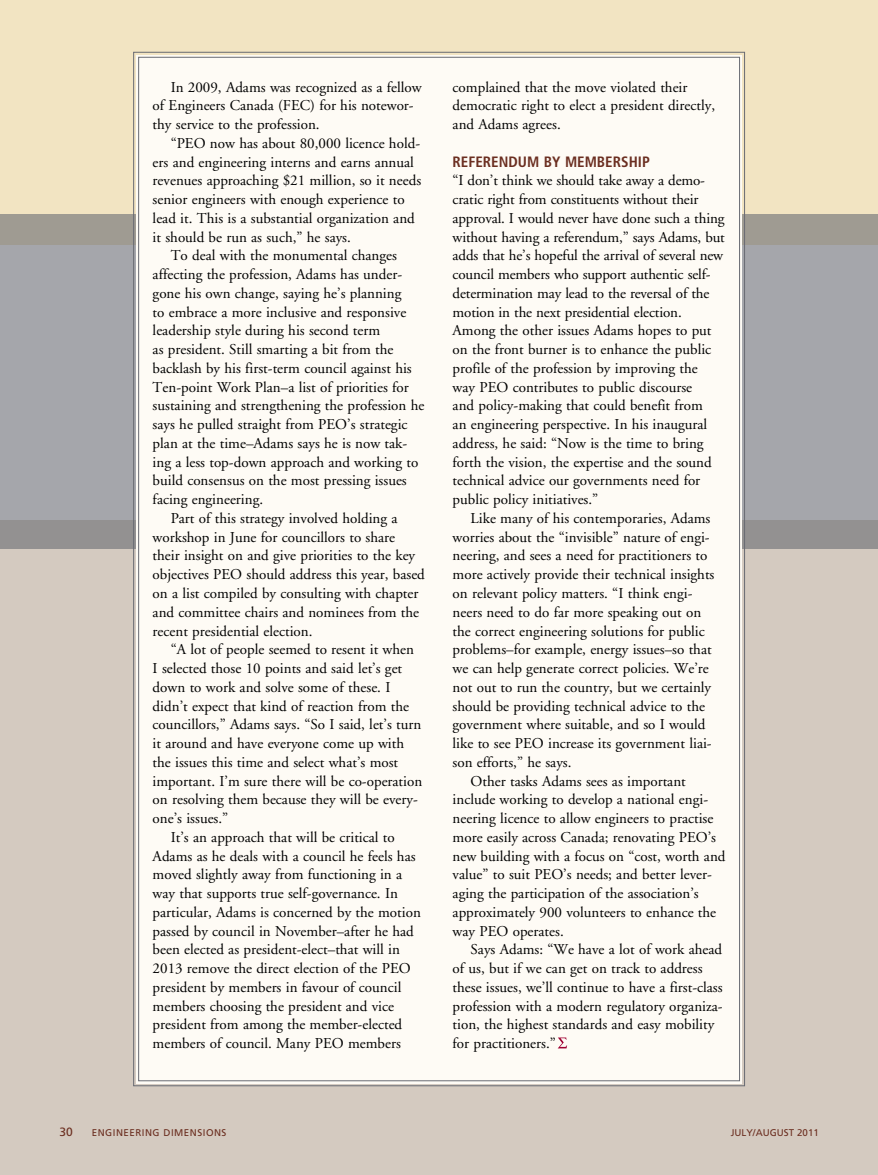
<style>
.page{position:relative;width:878px;height:1175px;background:#fff}
.page>*{position:absolute;margin:0;border:0;box-sizing:border-box;transform-origin:0 0}
.t1{font:15px/18.8px "Adobe Garamond";color:#000}
.t2{font:700 condensed 15px "Frutiger";color:#6b2e20}
.t3{font:12px "Frutiger";color:#6b2e20}
.t4{font:9.75px "Frutiger";letter-spacing:.05em;color:#6b2e20}
.t5{font:9.75px "Frutiger";color:#6b2e20}
</style>
<div class="page">
<div style="left:0;top:0;width:878px;height:244px;background:#f2e4c2"></div>
<div style="left:0;top:520px;width:878px;height:654px;background:#d4cac0"></div>
<svg style="left:0;top:214px;width:878px;height:335px;fill:#a5a6ab"></svg>
<div style="left:133px;top:51px;width:612px;height:1035px;background:#fefbf5"></div>
<svg style="left:557px;top:1037px;width:10px;height:11px"></svg>
<p class="t1" style="left:153px;top:78px;width:271px;text-indent:18px">In 2009, Adams was recognized as a fellow of Engineers Canada (FEC) for his notewor&shy;thy service to the profession.</p>
<p class="t1" style="left:171px;top:134px;width:251px">“PEO now has about 80,000 licence hold-</p>
<p class="t1" style="left:153px;top:153px;width:263px">ers and engineering interns and earns annual</p>
<p class="t1" style="left:153px;top:172px;width:270px">revenues approaching $21 million, so it needs</p>
<p class="t1" style="left:153px;top:190px;width:253px">senior engineers with enough experience to</p>
<p class="t1" style="left:153px;top:209px;width:264px">lead it. This is a substantial organization and</p>
<p class="t1" style="left:153px;top:228px;width:200px">it should be run as such,” he says.</p>
<p class="t1" style="left:171px;top:247px;width:228px">To deal with the monumental changes</p>
<p class="t1" style="left:153px;top:265px;width:251px">affecting the profession, Adams has under-</p>
<p class="t1" style="left:153px;top:284px;width:250px">gone his own change, saying he’s planning</p>
<p class="t1" style="left:153px;top:303px;width:255px">to embrace a more inclusive and responsive</p>
<p class="t1" style="left:153px;top:322px;width:229px">leadership style during his second term</p>
<p class="t1" style="left:153px;top:340px;width:242px">as president. Still smarting a bit from the</p>
<p class="t1" style="left:153px;top:359px;width:261px">backlash by his first-term council against his</p>
<p class="t1" style="left:153px;top:378px;width:257px">Ten-point Work Plan–a list of priorities for</p>
<p class="t1" style="left:153px;top:397px;width:273px">sustaining and strengthening the profession he</p>
<p class="t1" style="left:153px;top:415px;width:256px">says he pulled straight from PEO’s strategic</p>
<p class="t1" style="left:153px;top:434px;width:256px">plan at the time–Adams says he is now tak-</p>
<p class="t1" style="left:153px;top:453px;width:267px">ing a less top-down approach and working to</p>
<p class="t1" style="left:153px;top:472px;width:256px">build consensus on the most pressing issues</p>
<p class="t1" style="left:153px;top:490px;width:112px">facing engineering.</p>
<p class="t1" style="left:171px;top:509px;width:228px">Part of this strategy involved holding a</p>
<p class="t1" style="left:153px;top:528px;width:244px">workshop in June for councillors to share</p>
<p class="t1" style="left:153px;top:547px;width:264px">their insight on and give priorities to the key</p>
<p class="t1" style="left:153px;top:565px;width:274px">objectives PEO should address this year, based</p>
<p class="t1" style="left:153px;top:584px;width:267px">on a list compiled by consulting with chapter</p>
<p class="t1" style="left:153px;top:603px;width:268px">and committee chairs and nominees from the</p>
<p class="t1" style="left:153px;top:622px;width:161px">recent presidential election.</p>
<p class="t1" style="left:171px;top:640px;width:245px">“A lot of people seemed to resent it when</p>
<p class="t1" style="left:153px;top:659px;width:251px">I selected those 10 points and said let’s get</p>
<p class="t1" style="left:153px;top:678px;width:239px">down to work and solve some of these. I</p>
<p class="t1" style="left:153px;top:697px;width:258px">didn’t expect that kind of reaction from the</p>
<p class="t1" style="left:153px;top:715px;width:270px">councillors,” Adams says. “So I said, let’s turn</p>
<p class="t1" style="left:153px;top:734px;width:253px">it around and have everyone come up with</p>
<p class="t1" style="left:153px;top:753px;width:247px">the issues this time and select what’s most</p>
<p class="t1" style="left:153px;top:772px;width:271px">important. I’m sure there will be co-operation</p>
<p class="t1" style="left:153px;top:790px;width:267px">on resolving them because they will be every-</p>
<p class="t1" style="left:153px;top:809px;width:77px">one’s issues.”</p>
<p class="t1" style="left:171px;top:828px;width:225px">It’s an approach that will be critical to</p>
<p class="t1" style="left:153px;top:847px;width:264px">Adams as he deals with a council he feels has</p>
<p class="t1" style="left:153px;top:865px;width:251px">moved slightly away from functioning in a</p>
<p class="t1" style="left:153px;top:884px;width:247px">way that supports true self-governance. In</p>
<p class="t1" style="left:153px;top:903px;width:270px">particular, Adams is concerned by the motion</p>
<p class="t1" style="left:153px;top:922px;width:263px">passed by council in November–after he had</p>
<p class="t1" style="left:153px;top:940px;width:249px">been elected as president-elect–that will in</p>
<p class="t1" style="left:153px;top:959px;width:259px">2013 remove the direct election of the PEO</p>
<p class="t1" style="left:153px;top:978px;width:250px">president by members in favour of council</p>
<p class="t1" style="left:153px;top:997px;width:243px">members choosing the president and vice</p>
<p class="t1" style="left:153px;top:1015px;width:251px">president from among the member-elected</p>
<p class="t1" style="left:153px;top:1034px;width:250px">members of council. Many PEO members</p>
<p class="t1" style="left:452px;top:78px;width:264px">complained that the move violated their democratic right to elect a president directly, and Adams agrees.</p>
<p class="t2" style="left:452px;top:152px;width:199px">REFERENDUM BY MEMBERSHIP</p>
<p class="t1" style="left:452px;top:172px;width:274px">“I don’t think we should take away a demo&shy;cratic right from constituents without their approval. I would never have done such a thing without having a referendum,” says Adams, but adds that he’s hopeful the arrival of several new council members who support authentic self&shy;determination may lead to the reversal of the motion in the next presidential election.<br>Among the other issues Adams hopes to put on the front burner is to enhance the public profile of the profession by improving the<br>way PEO contributes to public discourse<br>and policy-making that could benefit from<br>an engineering perspective. In his inaugural address, he said: “Now is the time to bring forth the vision, the expertise and the sound technical advice our governments need for public policy initiatives.”</p>
<p class="t1" style="left:470px;top:509px;width:241px">Like many of his contemporaries, Adams</p>
<p class="t1" style="left:452px;top:528px;width:258px">worries about the “invisible” nature of engi-</p>
<p class="t1" style="left:452px;top:547px;width:256px">neering, and sees a need for practitioners to</p>
<p class="t1" style="left:452px;top:565px;width:263px">more actively provide their technical insights</p>
<p class="t1" style="left:452px;top:584px;width:241px">on relevant policy matters. “I think engi-</p>
<p class="t1" style="left:452px;top:603px;width:250px">neers need to do far more speaking out on</p>
<p class="t1" style="left:452px;top:622px;width:254px">the correct engineering solutions for public</p>
<p class="t1" style="left:452px;top:640px;width:260px">problems–for example, energy issues–so that</p>
<p class="t1" style="left:452px;top:659px;width:258px">we can help generate correct policies. We’re</p>
<p class="t1" style="left:452px;top:678px;width:260px">not out to run the country, but we certainly</p>
<p class="t1" style="left:452px;top:697px;width:254px">should be providing technical advice to the</p>
<p class="t1" style="left:452px;top:715px;width:254px">government where suitable, and so I would</p>
<p class="t1" style="left:452px;top:734px;width:260px">like to see PEO increase its government liai-</p>
<p class="t1" style="left:452px;top:753px;width:120px">son efforts,” he says.</p>
<p class="t1" style="left:470px;top:772px;width:217px">Other tasks Adams sees as important</p>
<p class="t1" style="left:452px;top:790px;width:257px">include working to develop a national engi-</p>
<p class="t1" style="left:452px;top:809px;width:262px">neering licence to allow engineers to practise</p>
<p class="t1" style="left:452px;top:828px;width:265px">more easily across Canada; renovating PEO’s</p>
<p class="t1" style="left:452px;top:847px;width:274px">new building with a focus on “cost, worth and</p>
<p class="t1" style="left:452px;top:865px;width:261px">value” to suit PEO’s needs; and better lever-</p>
<p class="t1" style="left:452px;top:884px;width:248px">aging the participation of the association’s</p>
<p class="t1" style="left:452px;top:903px;width:265px">approximately 900 volunteers to enhance the</p>
<p class="t1" style="left:452px;top:922px;width:113px">way PEO operates.</p>
<p class="t1" style="left:470px;top:940px;width:253px">Says Adams: “We have a lot of work ahead</p>
<p class="t1" style="left:452px;top:959px;width:251px">of us, but if we can get on track to address</p>
<p class="t1" style="left:452px;top:978px;width:271px">these issues, we’ll continue to have a first-class</p>
<p class="t1" style="left:452px;top:997px;width:271px">profession with a modern regulatory organiza-</p>
<p class="t1" style="left:452px;top:1015px;width:263px">tion, the highest standards and easy mobility</p>
<p class="t1" style="left:452px;top:1034px;width:105px">for practitioners.”</p>
<p class="t3" style="left:59px;top:1124px;width:15px">30</p>
<p class="t4" style="left:92px;top:1126px;width:136px">ENGINEERING DIMENSIONS</p>
<p class="t5" style="left:730px;top:1126px;width:90px">JULY/AUGUST 2011</p>
</div>
